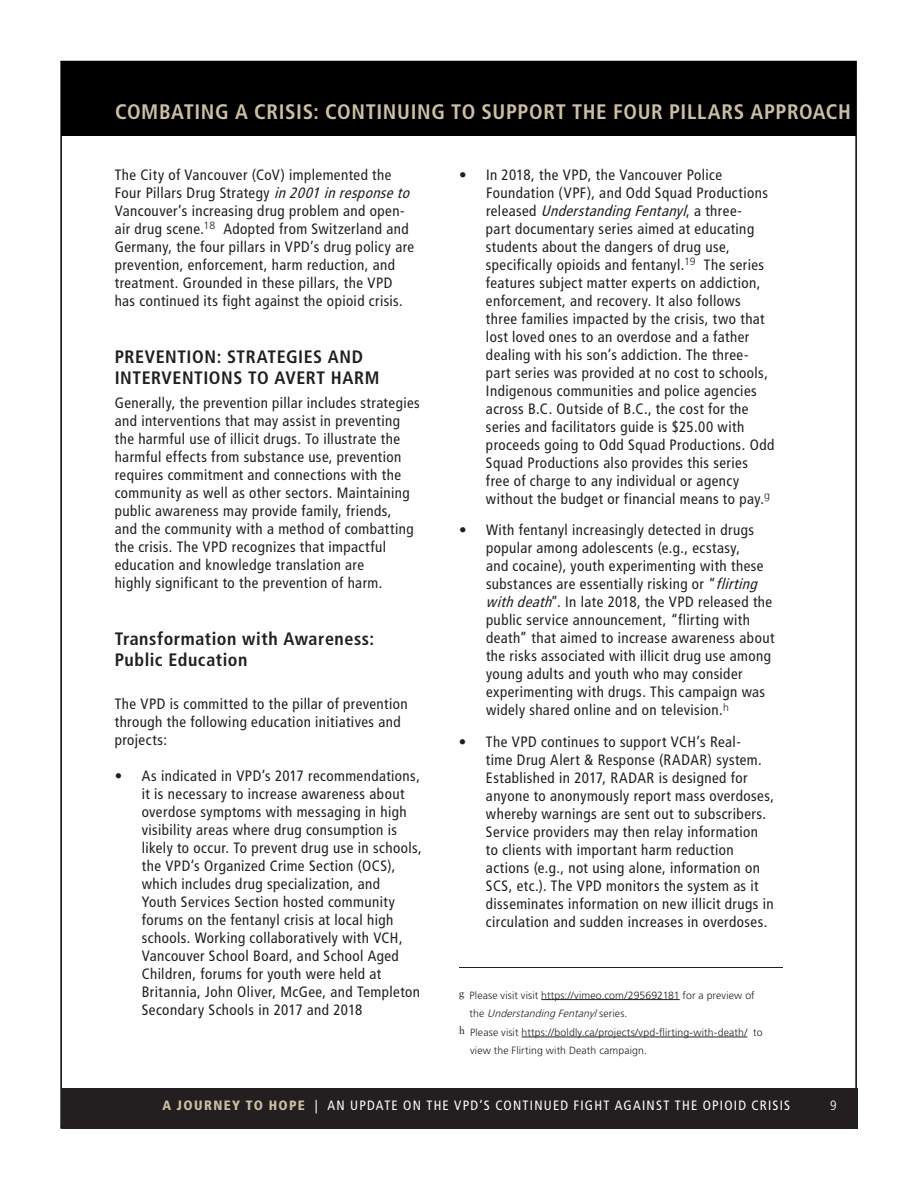
<style>
.page{position:relative;width:918px;height:1188px;background:#fff}
.page>*{position:absolute;margin:0;border:0;box-sizing:border-box;transform-origin:0 0}
.t1{font:700 condensed 21px "Frutiger LT Std";letter-spacing:.03em;color:#cdbea7}
.t2{font:700 condensed 18px/21px "Frutiger LT Std";letter-spacing:.03em;color:#231f20}
.t3{font:condensed 15px/18px "Frutiger LT Std";letter-spacing:.03em;color:#231f20}
.t4{font:condensed 13.5px "Frutiger LT Std";letter-spacing:.09em;color:#fff}
.t5{font:300 condensed 13.5px "Frutiger LT Std";color:#fff}
.t6{font:300 10.5px/18px "Frutiger LT Std";letter-spacing:.01em;color:#231f20}
.s1{font-style:italic}
.s2{font-family:"Sabon LT Std";font-weight:400}
.s3{font-weight:900;color:#cdbea7}
</style>
<div class="page">
<div style="left:62px;top:1089px;width:795px;height:40px;background:#231f20"></div>
<div style="left:61px;top:61px;width:795px;height:75px;background:#000"></div>
<hr style="left:459px;top:967px;width:324px;height:1px;background:#231f20">
<hr style="left:541px;top:999px;width:139px;height:1px;background:#231f20">
<hr style="left:522px;top:1037px;width:225px;height:1px;background:#231f20">
<h1 class="t1" style="left:115px;top:99px;width:738px">COMBATING A CRISIS: CONTINUING TO SUPPORT THE FOUR PILLARS APPROACH</h1>
<p class="t3" style="left:115px;top:166px;width:301px">The City of Vancouver (CoV) implemented the Four Pillars Drug Strategy <span class="s1">in2001inresponseto </span>Vancouver’s increasing drug problem and open&shy;air drug scene.<sup>18</sup> Adopted from Switzerland and Germany, the four pillars in VPD’s drug policy are prevention, enforcement, harm reduction, and treatment. Grounded in these pillars, the VPD has continued its fight against the opioid crisis.</p>
<p class="t2" style="left:115px;top:346px;width:266px">PREVENTION: STRATEGIES AND<br>INTERVENTIONS TO AVERT HARM</p>
<p class="t3" style="left:115px;top:394px;width:307px">Generally, the prevention pillar includes strategies and interventions that may assist in preventing the harmful use of illicit drugs. To illustrate the harmful effects from substance use, prevention requires commitment and connections with the community as well as other sectors. Maintaining public awareness may provide family, friends,<br>and the community with a method of combatting the crisis. The VPD recognizes that impactful education and knowledge translation are<br>highly significant to the prevention of harm.</p>
<p class="t2" style="left:115px;top:629px;width:261px">Transformation with Awareness:<br>Public Education</p>
<p class="t3" style="left:115px;top:695px;width:294px">The VPD is committed to the pillar of prevention through the following education initiatives and projects:</p>
<p class="t3" style="left:142px;top:767px;width:282px;text-indent:-27px">• As indicated in VPD’s 2017 recommendations, it is necessary to increase awareness about overdose symptoms with messaging in high visibility areas where drug consumption is likely to occur. To prevent drug use in schools, the VPD’s Organized Crime Section (OCS), which includes drug specialization, and<br>Youth Services Section hosted community forums on the fentanyl crisis at local high schools. Working collaboratively with VCH, Vancouver School Board, and School Aged Children, forums for youth were held at Britannia, John Oliver, McGee, and Templeton Secondary Schools in 2017 and 2018</p>
<p class="t3" style="left:486px;top:166px;width:290px;text-indent:-27px">• In 2018, the VPD, the Vancouver Police Foundation (VPF), and Odd Squad Productions r e l e a s e d <span class="s1">UnderstandingFentanyl</span>, a t h r e e -<br>part documentary series aimed at educating students about the dangers of drug use, specifically opioids and fentanyl.<sup>19</sup> The series features subject matter experts on addiction, enforcement, and recovery. It also follows three families impacted by the crisis, two that lost loved ones to an overdose and a father dealing with his son’s addiction. The three&shy;part series was provided at no cost to schools, Indigenous communities and police agencies across B.C. Outside of B.C., the cost for the series and facilitators guide is $25.00 with proceeds going to Odd Squad Productions. Odd Squad Productions also provides this series free of charge to any individual or agency without the budget or financial means to pay.<sup>g</sup></p>
<p class="t3" style="left:486px;top:521px;width:290px;text-indent:-27px">• With fentanyl increasingly detected in drugs popular among adolescents (e.g., ecstasy,<br>and cocaine), youth experimenting with these substances are essentially risking or “<span class="s1">flirting withdeath</span>”. In late 2018, the VPD released the public service announcement, “flirting with death” that aimed to increase awareness about the risks associated with illicit drug use among young adults and youth who may consider experimenting with drugs. This campaign was widely shared online and on television.<sup>h</sup></p>
<p class="t3" style="left:486px;top:733px;width:290px;text-indent:-27px">• The VPD continues to support VCH’s Real-<br>time Drug Alert &amp; Response (RADAR) system.<br>Established in 2017, RADAR is designed for anyone to anonymously report mass overdoses, whereby warnings are sent out to subscribers.<br>Service providers may then relay information<br>to clients with important harm reduction actions (e.g., not using alone, information on SCS, etc.). The VPD monitors the system as it disseminates information on new illicit drugs in circulation and sudden increases in overdoses.</p>
<p class="t6" style="left:469px;top:986px;width:287px;text-indent:-10px"><span class="s2">g</span> Please visit visit https://vimeo.com/295692181 for a preview of t h e <span class="s1">UnderstandingFentanyl</span>s e r i e s .</p>
<p class="t6" style="left:470px;top:1023px;width:294px;text-indent:-11px"><span class="s2">h</span> Please visit https://boldly.ca/projects/vpd-flirting-with-death/ to view the Flirting with Death campaign.</p>
<p class="t4" style="left:163px;top:1097px;width:629px"><span class="s3">A JOURNEY TO HOPE</span> | AN UPDATE ON THE VPD’S CONTINUED FIGHT AGAINST THE OPIOID CRISIS</p>
<p class="t5" style="left:830px;top:1098px;width:8px">9</p>
</div>
